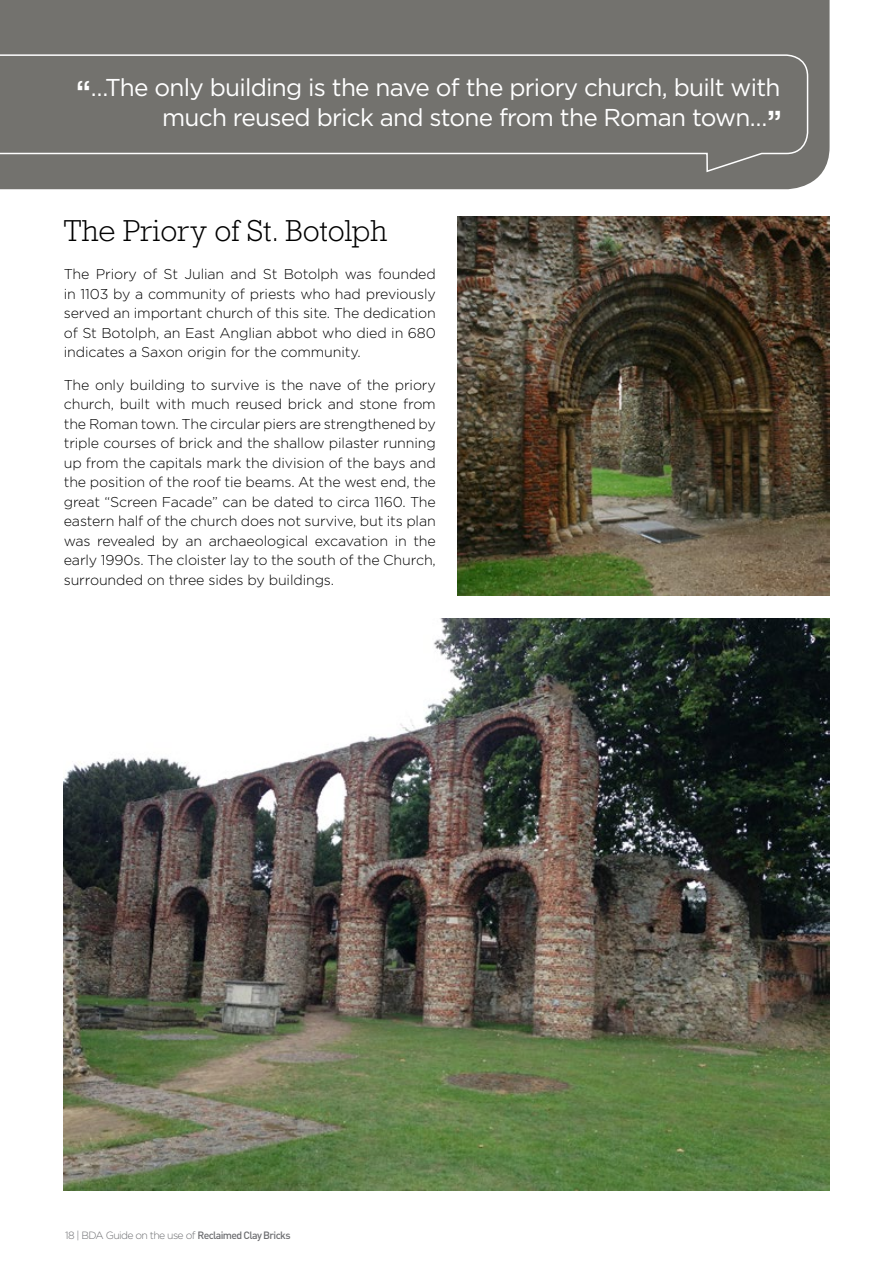
<style>
.page{position:relative;width:893px;height:1263px;background:#fff}
.page>*{position:absolute;margin:0;border:0;box-sizing:border-box;transform-origin:0 0}
.t1{font:300 30.75px "Rockwell";color:#000}
.t2{font:24.3px/30px "Gotham";letter-spacing:-.03em;color:#fff;text-align:right}
.t3{font:300 14.25px/19.5px "Gotham";letter-spacing:-.01em;color:#000;text-align:justify}
.t4{font:300 10.5px "Gotham";letter-spacing:-.06em;color:#6d6e71}
.s1{font-family:"Rockwell";font-weight:700;font-size:27px}
.s2{font-family:"DIN";font-weight:500}
</style>
<div class="page">
<div style="left:0;top:0;width:830px;height:189px;background:#73726e"></div>
<div style="left:0;top:54px;width:809px;height:119px;background:#73726e"></div>
<img style="left:457px;top:217px;width:372px;height:378px">
<img style="left:64px;top:619px;width:765px;height:572px">
<h2 class="t2" style="left:75px;top:72px;width:709px"><span class="s1">“</span>…The only building is the nave of the priory church, built with much reused brick and stone from the Roman town…<span class="s1">”</span></h2>
<h1 class="t1" style="left:64px;top:213px;width:325px">The Priory of St. Botolph</h1>
<p class="t3" style="left:64px;top:264px;width:374px">The Priory of St Julian and St Botolph was founded in 1103 by a community of priests who had previously served an important church of this site. The dedication of St Botolph, an East Anglian abbot who died in 680 indicates a Saxon origin for the community.</p>
<p class="t3" style="left:64px;top:374px;width:374px">The only building to survive is the nave of the priory church, built with much reused brick and stone from the Roman town. The circular piers are strengthened by triple courses of brick and the shallow pilaster running up from the capitals mark the division of the bays and the position of the roof tie beams. At the west end, the great “Screen Facade” can be dated to circa 1160. The eastern half of the church does not survive, but its plan was revealed by an archaeological excavation in the early 1990s. The cloister lay to the south of the Church, surrounded on three sides by buildings.</p>
<p class="t4" style="left:65px;top:1228px;width:227px">18 | BDA Guide on the use of <span class="s2">Reclaimed Clay Bricks</span></p>
</div>
